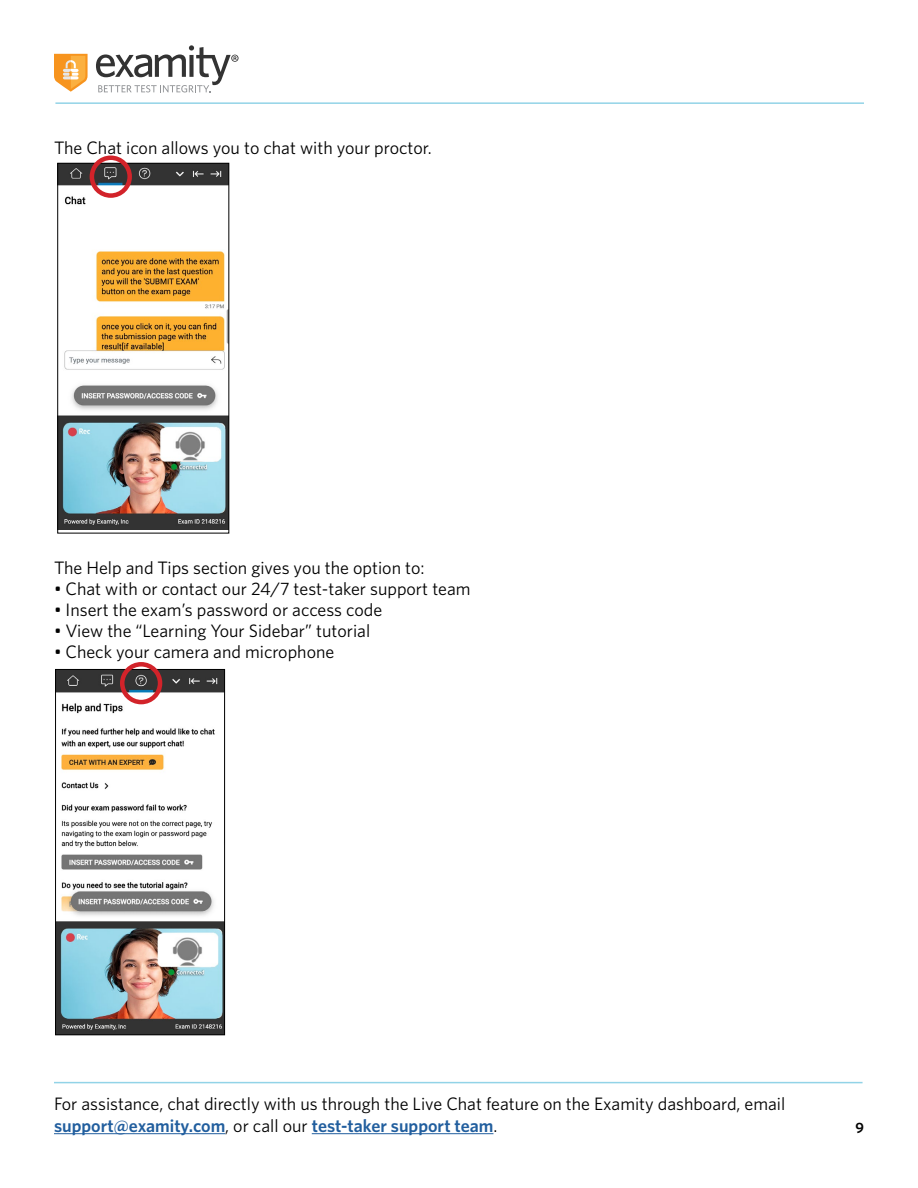
<style>
.page{position:relative;width:918px;height:1188px;background:#fff}
.page>*{position:absolute;margin:0;border:0;box-sizing:border-box;transform-origin:0 0}
.t1{font:18px "Whitney";color:#000}
.t2{font:600 18px "Whitney";color:#215e9e}
.t3{font:600 15px "Whitney";color:#000}
.s1{font-weight:400;color:#000}
</style>
<div class="page">
<svg style="left:54px;top:45px;width:185px;height:48px"></svg>
<hr style="left:55px;top:102px;width:809px;height:2px;background:#92d3e7">
<hr style="left:54px;top:1133px;width:171px;height:1px;background:#215e9e">
<hr style="left:312px;top:1133px;width:181px;height:1px;background:#215e9e">
<hr style="left:54px;top:1082px;width:809px;height:1px;background:#92d3e7">
<img style="left:59px;top:165px;width:168px;height:365px">
<div style="left:57px;top:163px;width:172px;height:371px;border:1px solid #000"></div>
<img style="left:57px;top:671px;width:166px;height:362px">
<div style="left:55px;top:669px;width:170px;height:366px;border:1px solid #000"></div>
<div style="left:90px;top:156px;width:42px;height:42px;border:4px solid #d2232a;border-radius:50%"></div>
<div style="left:120px;top:662px;width:42px;height:42px;border:4px solid #d2232a;border-radius:50%"></div>
<p class="t1" style="left:54px;top:136px;width:379px">The Chat icon allows you to chat with your proctor.</p>
<p class="t1" style="left:54px;top:556px;width:372px">The Help and Tips section gives you the option to:</p>
<p class="t1" style="left:54px;top:577px;width:418px">• Chat with or contact our 24/7 test-taker support team</p>
<p class="t1" style="left:54px;top:598px;width:330px">• Insert the exam’s password or access code</p>
<p class="t1" style="left:54px;top:619px;width:318px">• View the “Learning Your Sidebar” tutorial</p>
<p class="t1" style="left:54px;top:640px;width:282px">• Check your camera and microphone</p>
<p class="t1" style="left:54px;top:1092px;width:733px">For assistance, chat directly with us through the Live Chat feature on the Examity dashboard, email</p>
<p class="t2" style="left:54px;top:1114px;width:445px">support@examity.com<span class="s1">, or call our</span> test-taker support team<span class="s1">.</span></p>
<p class="t3" style="left:855px;top:1118px;width:10px">9</p>
</div>
